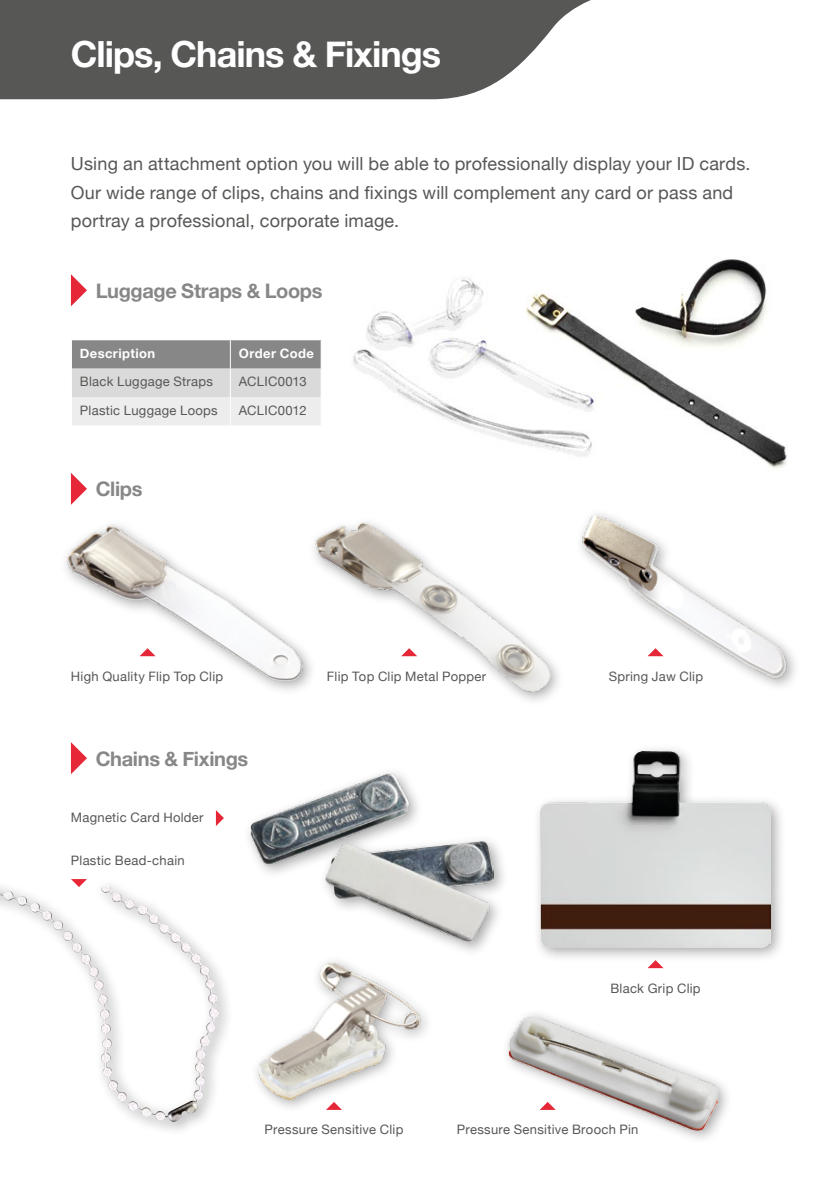
<style>
.page{position:relative;width:840px;height:1191px;background:#fff}
.page>*{position:absolute;margin:0;border:0;box-sizing:border-box;transform-origin:0 0}
.t1{font:700 36px "Helvetica Neue";letter-spacing:-.025em;color:#fff}
.t2{font:700 20px "Helvetica Neue";letter-spacing:-.015em;color:#878787}
.t3{font:18px/28.4px "Helvetica Neue";letter-spacing:.01em;color:#575756}
.t4{font:13px "Helvetica Neue";letter-spacing:.02em;color:#575756}
.t5{font:700 13px "Helvetica Neue";letter-spacing:.03em;color:#fff}
</style>
<div class="page">
<svg style="left:0;top:0;width:591px;height:99px;background:#686867"></svg>
<img style="left:616px;top:259px;width:171px;height:210px">
<img style="left:353px;top:277px;width:263px;height:180px">
<img style="left:340px;top:521px;width:208px;height:180px">
<img style="left:65px;top:494px;width:275px;height:197px">
<img style="left:548px;top:514px;width:246px;height:182px">
<div style="left:532px;top:743px;width:253px;height:220px;background:#000;opacity:.35"></div>
<img style="left:540px;top:751px;width:230px;height:196px">
<img style="left:256px;top:960px;width:171px;height:148px">
<div style="left:500px;top:1008px;width:232px;height:137px;background:#000;opacity:.35"></div>
<img style="left:508px;top:1016px;width:209px;height:115px">
<div style="left:243px;top:765px;width:266px;height:192px;background:#000;opacity:.35"></div>
<img style="left:250px;top:773px;width:243px;height:169px">
<div style="left:0;top:878px;width:234px;height:259px;background:#000;opacity:.35"></div>
<img style="left:0;top:886px;width:221px;height:237px">
<svg style="left:71px;top:274px;width:16px;height:32px"></svg>
<svg style="left:71px;top:473px;width:16px;height:32px"></svg>
<svg style="left:71px;top:742px;width:16px;height:32px"></svg>
<svg style="left:71px;top:340px;width:250px;height:85px;background:#c6c6c6"></svg>
<svg style="left:139px;top:648px;width:16px;height:8px"></svg>
<svg style="left:647px;top:960px;width:16px;height:8px"></svg>
<svg style="left:326px;top:1102px;width:16px;height:8px"></svg>
<svg style="left:539px;top:1102px;width:16px;height:8px"></svg>
<svg style="left:401px;top:648px;width:16px;height:8px"></svg>
<svg style="left:647px;top:648px;width:16px;height:8px"></svg>
<svg style="left:216px;top:810px;width:8px;height:16px"></svg>
<svg style="left:71px;top:879px;width:16px;height:8px"></svg>
<h1 class="t1" style="left:71px;top:26px;width:371px">Clips, Chains &amp; Fixings</h1>
<h3 class="t3" style="left:71px;top:151px;width:680px">Using an attachment option you will be able to professionally display your ID cards.<br>Our wide range of clips, chains and fixings will complement any card or pass and portray a professional, corporate image.</h3>
<h2 class="t2" style="left:96px;top:275px;width:228px">Luggage Straps &amp; Loops</h2>
<p class="t5" style="left:80px;top:343px;width:77px">Description</p>
<p class="t5" style="left:239px;top:343px;width:76px">Order Code</p>
<p class="t4" style="left:80px;top:372px;width:134px">Black Luggage Straps</p>
<p class="t4" style="left:239px;top:372px;width:69px">ACLIC0013</p>
<p class="t4" style="left:80px;top:400px;width:139px">Plastic Luggage Loops</p>
<p class="t4" style="left:239px;top:400px;width:69px">ACLIC0012</p>
<h2 class="t2" style="left:96px;top:473px;width:48px">Clips</h2>
<p class="t4" style="left:71px;top:666px;width:154px">High Quality Flip Top Clip</p>
<h2 class="t2" style="left:96px;top:743px;width:154px">Chains &amp; Fixings</h2>
<p class="t4" style="left:71px;top:808px;width:134px">Magnetic Card Holder</p>
<p class="t4" style="left:71px;top:851px;width:115px">Plastic Bead-chain</p>
<p class="t4" style="left:327px;top:666px;width:161px">Flip Top Clip Metal Popper</p>
<p class="t4" style="left:608px;top:666px;width:96px">Spring Jaw Clip</p>
<p class="t4" style="left:610px;top:978px;width:92px">Black Grip Clip</p>
<p class="t4" style="left:264px;top:1120px;width:140px">Pressure Sensitive Clip</p>
<p class="t4" style="left:456px;top:1120px;width:183px">Pressure Sensitive Brooch Pin</p>
</div>
